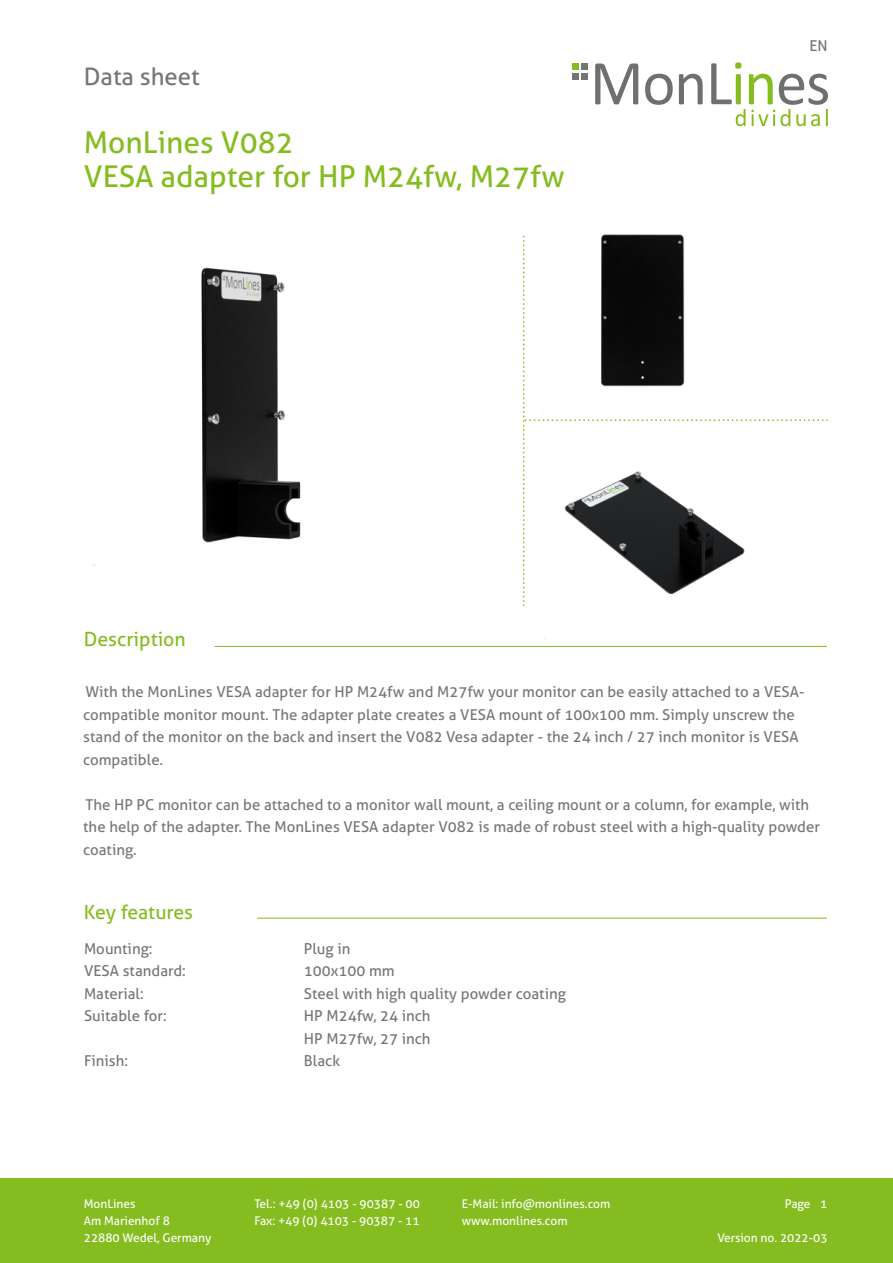
<style>
.page{position:relative;width:893px;height:1263px;background:#fff}
.page>*{position:absolute;margin:0;border:0;box-sizing:border-box;transform-origin:0 0}
.t1{font:30px/34px "Aller";color:#85bc20}
.t2{font:24px "Aller";color:#727777}
.t3{font:19.5px "Aller";color:#85bc20}
.t4{font:15px/22.5px "Aller";color:#727777}
.t5{font:12px "Aller";color:#fff}
</style>
<div class="page">
<div style="left:0;top:1178px;width:893px;height:85px;background:#85bc20"></div>
<svg style="left:595px;top:63px;width:43px;height:41px"></svg>
<svg style="left:645px;top:74px;width:28px;height:31px"></svg>
<svg style="left:679px;top:74px;width:24px;height:30px"></svg>
<svg style="left:711px;top:62px;width:117px;height:64px"></svg>
<svg style="left:573px;top:64px;width:15px;height:6px"></svg>
<div style="left:573px;top:73px;width:6px;height:7px;background:#717676"></div>
<div style="left:582px;top:73px;width:6px;height:7px;background:#717676"></div>
<svg style="left:523px;top:236px;width:304px;height:370px"></svg>
<hr style="left:215px;top:646px;width:612px;height:1px;background:#85bc20">
<hr style="left:257px;top:918px;width:570px;height:1px;background:#85bc20">
<img style="left:93px;top:267px;width:208px;height:299px">
<img style="left:542px;top:234px;width:200px;height:181px">
<img style="left:543px;top:426px;width:215px;height:213px">
<h2 class="t2" style="left:84px;top:63px;width:117px">Data sheet</h2>
<h1 class="t1" style="left:84px;top:126px;width:482px">MonLines V082<br>VESA adapter for HP M24fw, M27fw</h1>
<h3 class="t3" style="left:84px;top:628px;width:104px">Description</h3>
<p class="t4" style="left:809px;top:35px;width:20px">EN</p>
<p class="t4" style="left:83px;top:681px;width:723px">With the MonLines VESA adapter for HP M24fw and M27fw your monitor can be easily attached to a VESA&shy;compatible monitor mount. The adapter plate creates a VESA mount of 100x100 mm. Simply unscrew the stand of the monitor on the back and insert the V082 Vesa adapter - the 24 inch / 27 inch monitor is VESA compatible.</p>
<p class="t4" style="left:83px;top:793px;width:738px">The HP PC monitor can be attached to a monitor wall mount, a ceiling mount or a column, for example, with the help of the adapter. The MonLines VESA adapter V082 is made of robust steel with a high-quality powder coating.</p>
<h3 class="t3" style="left:84px;top:900px;width:111px">Key features</h3>
<p class="t4" style="left:84px;top:937px;width:103px">Mounting:<br>VESA standard:<br>Material:<br>Suitable for:</p>
<p class="t4" style="left:84px;top:1050px;width:46px">Finish:</p>
<p class="t4" style="left:304px;top:937px;width:264px">Plug in<br>100x100 mm<br>Steel with high quality powder coating<br>HP M24fw, 24 inch<br>HP M27fw, 27 inch<br>Black</p>
<p class="t5" style="left:84px;top:1196px;width:53px">MonLines</p>
<p class="t5" style="left:254px;top:1196px;width:167px">Tel.: +49 (0) 4103 - 90387 - 00</p>
<p class="t5" style="left:462px;top:1196px;width:150px">E-Mail: info@monlines.com</p>
<p class="t5" style="left:84px;top:1213px;width:88px">Am Marienhof 8</p>
<p class="t5" style="left:254px;top:1213px;width:167px">Fax: +49 (0) 4103 - 90387 - 11</p>
<p class="t5" style="left:462px;top:1213px;width:107px">www.monlines.com</p>
<p class="t5" style="left:84px;top:1230px;width:129px">22880 Wedel, Germany</p>
<p class="t5" style="left:785px;top:1196px;width:44px">Page 1</p>
<p class="t5" style="left:717px;top:1230px;width:112px">Version no. 2022-03</p>
</div>
